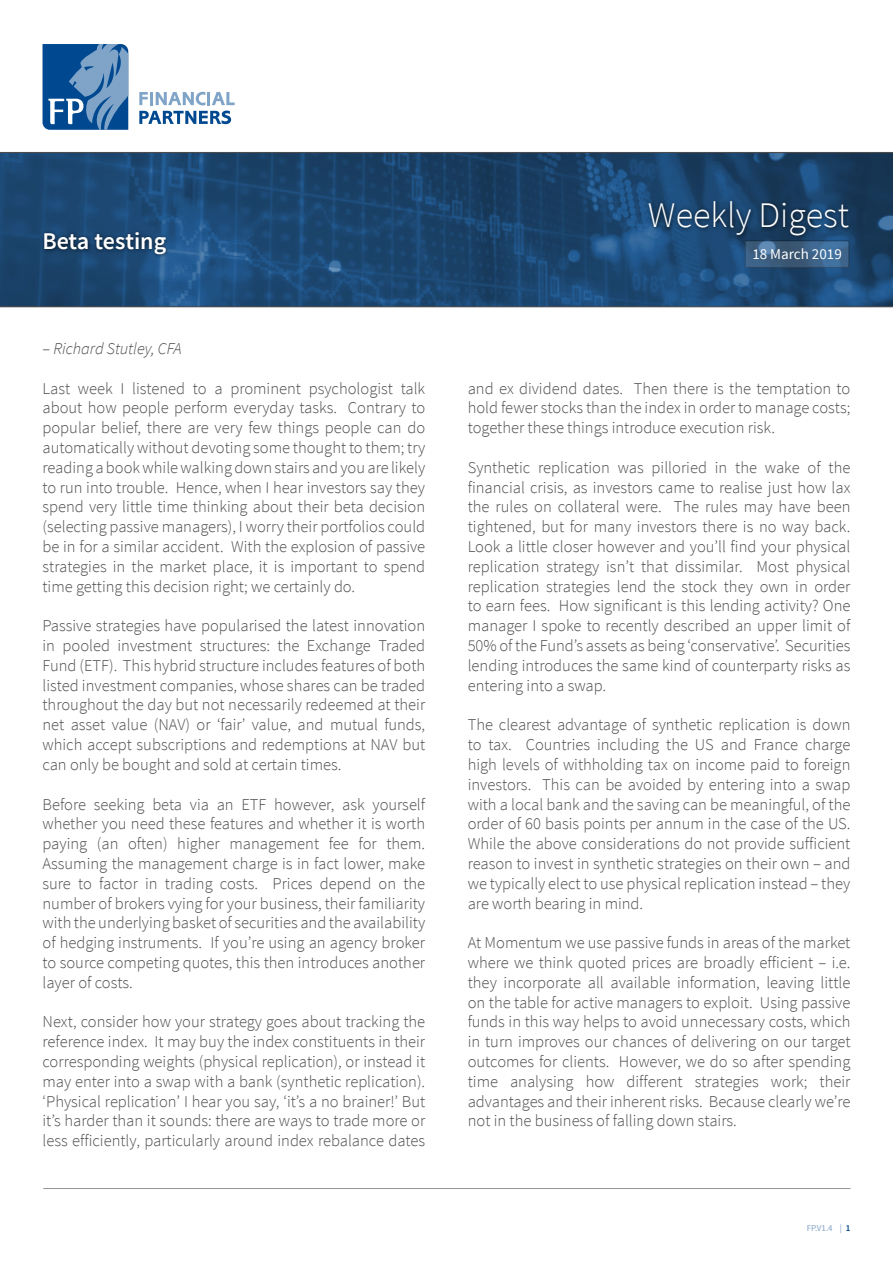
<style>
.page{position:relative;width:893px;height:1263px;background:#fff}
.page>*{position:absolute;margin:0;border:0;box-sizing:border-box;transform-origin:0 0}
.t1{font:300 36px "Source Sans Pro";color:#fff}
.t2{font:600 24px "Source Sans Pro";color:#fff}
.t3{font:300 16.5px/19.8px "Source Sans Pro";color:#4d4d4f;text-align:justify}
.t4{font:italic 300 16.5px "Source Sans Pro";color:#4d4d4f}
.t5{font:15px "Source Sans Pro";color:#fff}
.t6{font:9px "Source Sans Pro";color:#80a4c8}
.s1{font-style:normal;font-size:16.2px}
.s2{font-weight:600;color:#004990}
</style>
<div class="page">
<svg style="left:0;top:153px;width:893px;height:153px;background:#1c4771"></svg>
<hr style="left:0;top:306px;width:893px;height:1px;background:#4d4d4f">
<hr style="left:0;top:152px;width:893px;height:1px;background:#4d4d4f">
<svg style="left:139px;top:92px;width:96px;height:13px"></svg>
<svg style="left:139px;top:111px;width:92px;height:13px"></svg>
<svg style="left:43px;top:44px;width:85px;height:86px;background:#3e75ab"></svg>
<hr style="left:43px;top:1188px;width:807px;height:1px;background:#939598">
<div style="left:645px;top:197px;width:208px;height:43px;background:#000;opacity:.75"></div>
<svg style="left:747px;top:243px;width:100px;height:23px;background:#3f6488"></svg>
<div style="left:40px;top:229px;width:130px;height:30px;background:#000;opacity:.75"></div>
<h2 class="t2" style="left:43px;top:226px;width:125px">Beta testing</h2>
<p class="t4" style="left:43px;top:338px;width:141px"><span class="s1">–</span> Richard Stutley, CFA</p>
<p class="t3" style="left:43px;top:378px;width:384px">Last week I listened to a prominent psychologist talk about how people perform everyday tasks. Contrary to popular belief, there are very few things people can do automatically without devoting some thought to them; try reading a book while walking down stairs and you are likely to run into trouble. Hence, when I hear investors say they spend very little time thinking about their beta decision (selecting passive managers), I worry their portfolios could be in for a similar accident. With the explosion of passive strategies in the market place, it is important to spend time getting this decision right; we certainly do.</p>
<p class="t3" style="left:43px;top:616px;width:384px">Passive strategies have popularised the latest innovation in pooled investment structures: the Exchange Traded Fund (ETF). This hybrid structure includes features of both listed investment companies, whose shares can be traded throughout the day but not necessarily redeemed at their net asset value (NAV) or ‘fair’ value, and mutual funds, which accept subscriptions and redemptions at NAV but can only be bought and sold at certain times.</p>
<p class="t3" style="left:43px;top:794px;width:384px">Before seeking beta via an ETF however, ask yourself whether you need these features and whether it is worth paying (an often) higher management fee for them.<br>Assuming the management charge is in fact lower, make sure to factor in trading costs. Prices depend on the number of brokers vying for your business, their familiarity with the underlying basket of securities and the availability of hedging instruments. If you’re using an agency broker to source competing quotes, this then introduces another layer of costs.</p>
<p class="t3" style="left:43px;top:1012px;width:384px">Next, consider how your strategy goes about tracking the reference index. It may buy the index constituents in their corresponding weights (physical replication), or instead it may enter into a swap with a bank (synthetic replication). ‘Physical replication’ I hear you say, ‘it’s a no brainer!’ But it’s harder than it sounds: there are ways to trade more or less efficiently, particularly around index rebalance dates</p>
<h1 class="t1" style="left:648px;top:194px;width:202px">Weekly Digest</h1>
<p class="t5" style="left:752px;top:245px;width:91px">18 March 2019</p>
<p class="t3" style="left:468px;top:378px;width:384px">and ex dividend dates. Then there is the temptation to hold fewer stocks than the index in order to manage costs; together these things introduce execution risk.</p>
<p class="t3" style="left:468px;top:458px;width:384px">Synthetic replication was pilloried in the wake of the financial crisis, as investors came to realise just how lax the rules on collateral were. The rules may have been tightened, but for many investors there is no way back.<br>Look a little closer however and you’ll find your physical replication strategy isn’t that dissimilar. Most physical replication strategies lend the stock they own in order to earn fees. How significant is this lending activity? One manager I spoke to recently described an upper limit of 50% of the Fund’s assets as being ‘conservative’. Securities lending introduces the same kind of counterparty risks as entering into a swap.</p>
<p class="t3" style="left:468px;top:715px;width:384px">The clearest advantage of synthetic replication is down to tax. Countries including the US and France charge high levels of withholding tax on income paid to foreign investors. This can be avoided by entering into a swap with a local bank and the saving can be meaningful, of the order of 60 basis points per annum in the case of the US.<br>While the above considerations do not provide sufficient reason to invest in synthetic strategies on their own – and we typically elect to use physical replication instead – they are worth bearing in mind.</p>
<p class="t3" style="left:468px;top:933px;width:384px">At Momentum we use passive funds in areas of the market where we think quoted prices are broadly efficient – i.e. they incorporate all available information, leaving little on the table for active managers to exploit. Using passive funds in this way helps to avoid unnecessary costs, which in turn improves our chances of delivering on our target outcomes for clients. However, we do so after spending time analysing how different strategies work; their advantages and their inherent risks. Because clearly we’re not in the business of falling down stairs.</p>
<p class="t6" style="left:807px;top:1223px;width:45px">FP.V1.4 | <span class="s2">1</span></p>
</div>
